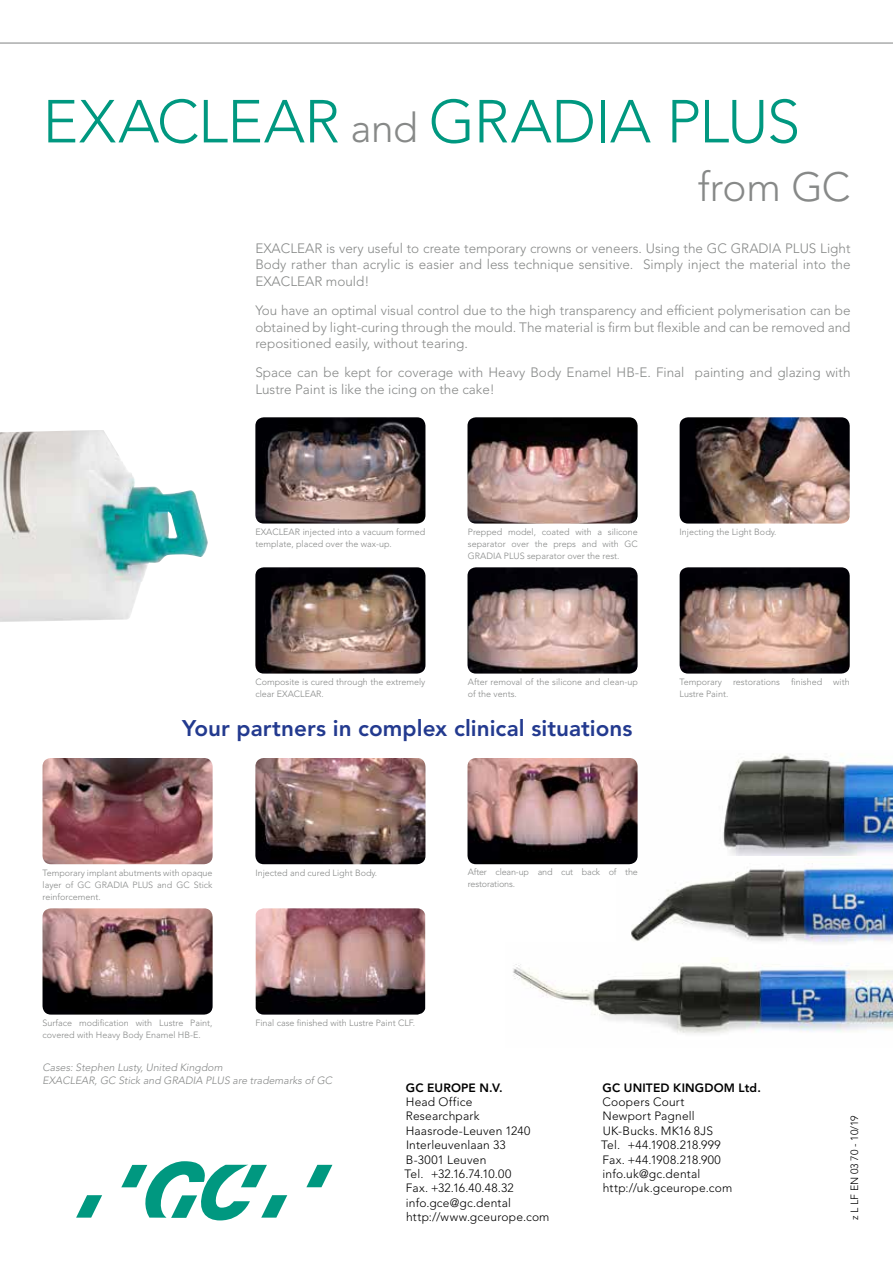
<style>
.page{position:relative;width:893px;height:1263px;background:#fff}
.page>*{position:absolute;margin:0;border:0;box-sizing:border-box;transform-origin:0 0}
.t1{font:300 60px "Avenir LT Std";letter-spacing:-.01em;color:#009880}
.t2{font:300 40.5px "Avenir LT Std";letter-spacing:-.015em;color:#878988}
.t3{font:800 22.5px "Avenir LT Std";color:#233a8f}
.t4{font:300 13.5px/16.5px "Avenir LT Std";color:#878988;text-align:justify}
.t5{font:300 12px/14.4px "Avenir LT Std";letter-spacing:.02em;color:#000}
.t6{font:800 12px "Avenir LT Std";letter-spacing:.015em;color:#000}
.t7{font:italic 300 10.5px/13.5px "Avenir LT Std";color:#878988}
.t8{font:300 10.5px "Avenir LT Std";color:#000}
.t9{font:300 9px/12px "Avenir LT Std";color:#878988}
.t10{font:300 9px/12px "Avenir LT Std";letter-spacing:-.02em;color:#878988}
.s1{font-size:40.5px;color:#878988}
</style>
<div class="page">
<img style="left:513px;top:963px;width:380px;height:71px">
<img style="left:616px;top:863px;width:277px;height:80px">
<svg style="left:306px;top:1165px;width:26px;height:22px"></svg>
<svg style="left:121px;top:1161px;width:166px;height:59px"></svg>
<svg style="left:76px;top:1195px;width:26px;height:22px"></svg>
<img style="left:723px;top:754px;width:170px;height:102px">
<img style="left:255px;top:567px;width:170px;height:107px">
<img style="left:467px;top:567px;width:171px;height:107px">
<img style="left:680px;top:567px;width:170px;height:107px">
<img style="left:255px;top:417px;width:170px;height:107px">
<img style="left:467px;top:417px;width:171px;height:107px">
<img style="left:680px;top:417px;width:170px;height:107px">
<img style="left:255px;top:758px;width:170px;height:106px">
<img style="left:467px;top:758px;width:171px;height:106px">
<img style="left:43px;top:908px;width:170px;height:106px">
<img style="left:256px;top:908px;width:169px;height:106px">
<hr style="left:0;top:43px;width:893px;height:1px;background:#878988">
<img style="left:43px;top:758px;width:170px;height:106px">
<img style="left:0;top:430px;width:208px;height:192px">
<h1 class="t1" style="left:43px;top:86px;width:759px">EXACLEAR <span class="s1">and</span> GRADIA PLUS</h1>
<h2 class="t2" style="left:698px;top:163px;width:154px">from GC</h2>
<h3 class="t4" style="left:255px;top:240px;width:597px">EXACLEAR is very useful to create temporary crowns or veneers. Using the GC GRADIA PLUS Light Body rather than acrylic is easier and less technique sensitive. Simply inject the material into the EXACLEAR mould!</h3>
<p class="t4" style="left:255px;top:302px;width:597px">You have an optimal visual control due to the high transparency and efficient polymerisation can be obtained by light-curing through the mould. The material is firm but flexible and can be removed and repositioned easily, without tearing.</p>
<h3 class="t4" style="left:255px;top:364px;width:597px">Space can be kept for coverage with Heavy Body Enamel HB-E. Final painting and glazing with<br>Lustre Paint is like the icing on the cake!</h3>
<p class="t9" style="left:255px;top:526px;width:172px">EXACLEAR injected into a vacuum formed</p>
<p class="t9" style="left:680px;top:526px;width:98px">Injecting the Light Body.</p>
<p class="t9" style="left:255px;top:538px;width:138px">template, placed over the wax-up.</p>
<p class="t9" style="left:468px;top:526px;width:172px;text-align:justify">Prepped model, coated with a silicone separator over the preps and with GC GRADIA PLUS separator over the rest.</p>
<p class="t9" style="left:255px;top:676px;width:172px">Composite is cured through the extremely clear EXACLEAR.</p>
<p class="t9" style="left:468px;top:676px;width:172px">After removal of the silicone and clean-up of the vents.</p>
<p class="t9" style="left:680px;top:676px;width:172px">Temporary restorations finished with<br>Lustre Paint.</p>
<h3 class="t3" style="left:182px;top:714px;width:452px">Your partners in complex clinical situations</h3>
<p class="t9" style="left:43px;top:866px;width:172px;text-align:justify">Temporary implant abutments with opaque layer of GC GRADIA PLUS and GC Stick reinforcement.</p>
<p class="t9" style="left:255px;top:866px;width:123px">Injected and cured Light Body.</p>
<p class="t10" style="left:468px;top:866px;width:172px">After clean-up and cut back of the restorations.</p>
<p class="t9" style="left:43px;top:1017px;width:172px">Surface modification with Lustre Paint,</p>
<p class="t9" style="left:255px;top:1017px;width:161px">Final case finished with Lustre Paint CLF.</p>
<p class="t9" style="left:43px;top:1029px;width:160px">covered with Heavy Body Enamel HB-E.</p>
<p class="t7" style="left:43px;top:1061px;width:291px">Cases: Stephen Lusty, United Kingdom<br>EXACLEAR, GC Stick and GRADIA PLUS are trademarks of GC</p>
<h3 class="t6" style="left:406px;top:1080px;width:98px">GC EUROPE N.V.</h3>
<h3 class="t5" style="left:404px;top:1095px;width:147px">Head Office<br>Researchpark<br>Haasrode-Leuven 1240<br>Interleuvenlaan 33<br>B-3001 Leuven<br>Tel. +32.16.74.10.00<br>Fax. +32.16.40.48.32 info.gce@gc.dental http://www.gceurope.com</h3>
<h3 class="t6" style="left:603px;top:1080px;width:160px">GC UNITED KINGDOM Ltd.</h3>
<h3 class="t5" style="left:601px;top:1095px;width:133px">Coopers Court<br>Newport Pagnell<br>UK-Bucks. MK16 8JS<br>Tel. +44.1908.218.999<br>Fax. +44.1908.218.900 info.uk@gc.dental http://uk.gceurope.com</h3>
<p class="t8" style="left:848px;top:1220px;width:107px;rotate:-90deg">z L LF EN 03 70 - 10/19</p>
</div>
